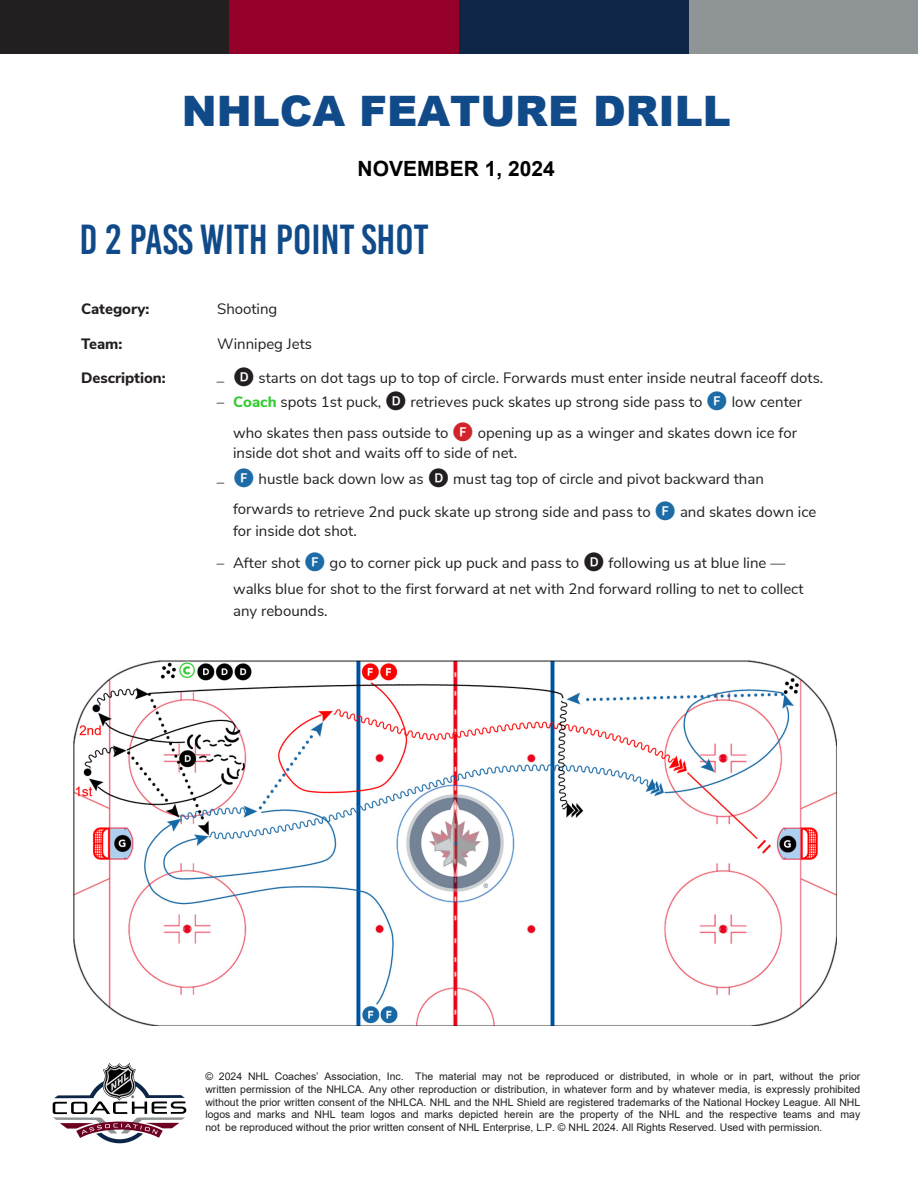
<style>
.page{position:relative;width:918px;height:1188px;background:#fff}
.page>*{position:absolute;margin:0;border:0;box-sizing:border-box;transform-origin:0 0}
.t1{font:42px "Bebas Kai";color:#104a89}
.t2{font:900 42px "Arial";color:#104a89}
.t3{font:700 21px "Arial";color:#000}
.t4{font:15px/20.1px "Nunito Sans";color:#231f20}
.t5{font:800 15px "Nunito Sans";color:#231f20}
.t6{font:10.5px/12.6px "Arial";color:#231f20;text-align:justify}
.s1{font-weight:800;color:#3c3}
</style>
<div class="page">
<div style="left:0;top:0;width:230px;height:54px;background:#231f20"></div>
<div style="left:688px;top:0;width:230px;height:54px;background:#8f9496"></div>
<div style="left:459px;top:0;width:229px;height:54px;background:#0e2546"></div>
<div style="left:230px;top:0;width:229px;height:54px;background:#940029"></div>
<img style="left:52px;top:1063px;width:135px;height:81px">
<img style="left:74px;top:660px;width:763px;height:365px">
<h1 class="t2" style="left:182px;top:80px;width:551px">NHLCA FEATURE DRILL</h1>
<h2 class="t3" style="left:358px;top:154px;width:199px">NOVEMBER 1, 2024</h2>
<h1 class="t1" style="left:79px;top:216px;width:351px">D 2 PASS WITH POINT SHOT</h1>
<p class="t5" style="left:81px;top:298px;width:70px">Category:</p>
<p class="t5" style="left:81px;top:333px;width:43px">Team:</p>
<p class="t5" style="left:81px;top:367px;width:86px">Description:</p>
<p class="t4" style="left:217px;top:298px;width:62px">Shooting</p>
<p class="t4" style="left:217px;top:333px;width:96px">Winnipeg Jets</p>
<p class="t4" style="left:217px;top:367px;width:608px">– starts on dot tags up to top of circle. Forwards must enter inside neutral faceoff dots.</p>
<p class="t4" style="left:217px;top:391px;width:166px">– <span class="s1">Coach</span> spots 1st puck,</p>
<p class="t4" style="left:411px;top:391px;width:293px">retrieves puck skates up strong side pass to</p>
<p class="t4" style="left:732px;top:391px;width:72px">low center</p>
<p class="t4" style="left:233px;top:422px;width:217px">who skates then pass outside to</p>
<p class="t4" style="left:233px;top:422px;width:566px;text-indent:245px">opening up as a winger and skates down ice for inside dot shot and waits off to side of net.</p>
<p class="t4" style="left:217px;top:468px;width:208px">– hustle back down low as</p>
<p class="t4" style="left:233px;top:462px;width:532px;line-height:33px;text-indent:220px">must tag top of circle and pivot backward than forwards to retrieve 2nd puck skate up strong side and pass to</p>
<p class="t4" style="left:680px;top:501px;width:138px">and skates down ice</p>
<p class="t4" style="left:233px;top:520px;width:125px">for inside dot shot.</p>
<p class="t4" style="left:217px;top:551px;width:85px">– After shot</p>
<p class="t4" style="left:330px;top:551px;width:251px">go to corner pick up puck and pass to</p>
<p class="t4" style="left:233px;top:549px;width:572px;line-height:25.8px;text-indent:375px">following us at blue line — walks blue for shot to the first forward at net with 2nd forward rolling to net to collect</p>
<p class="t4" style="left:233px;top:600px;width:96px">any rebounds.</p>
<p class="t6" style="left:205px;top:1070px;width:656px">© 2024 NHL Coaches’ Association, Inc. The material may not be reproduced or distributed, in whole or in part, without the prior written permission of the NHLCA. Any other reproduction or distribution, in whatever form and by whatever media, is expressly prohibited without the prior written consent of the NHLCA. NHL and the NHL Shield are registered trademarks of the National Hockey League. All NHL logos and marks and NHL team logos and marks depicted herein are the property of the NHL and the respective teams and may not be reproduced without the prior written consent of NHL Enterprise, L.P. © NHL 2024. All Rights Reserved. Used with permission.</p>
</div>
